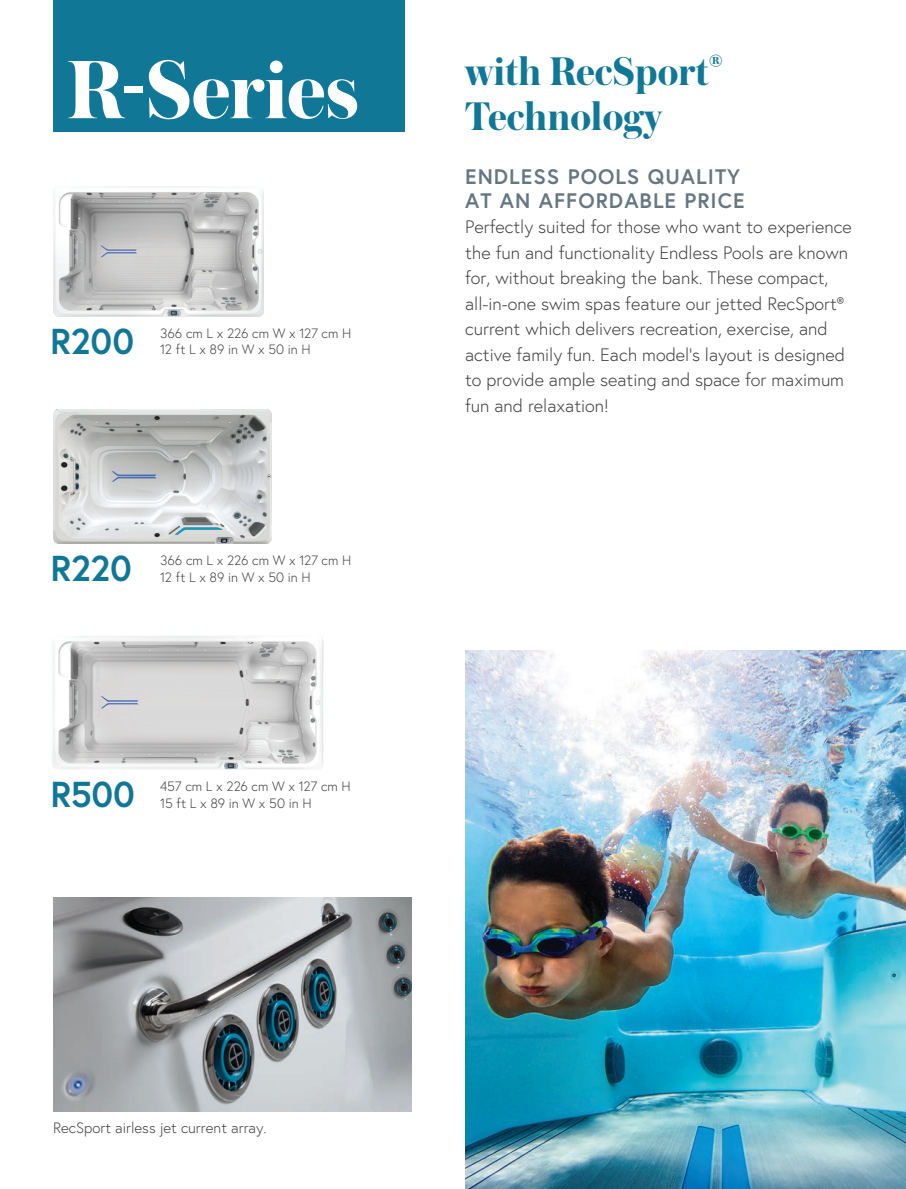
<style>
.page{position:relative;width:906px;height:1189px;background:#fff}
.page>*{position:absolute;margin:0;border:0;box-sizing:border-box;transform-origin:0 0}
.t1{font:700 42px/45px "Austin";color:#107796}
.t2{font:700 36px "Europa";letter-spacing:-.01em;color:#107796}
.t3{font:700 21px/24px "Europa";letter-spacing:.05em;color:#667683}
.t4{font:300 18px/25.5px "Europa";color:#3e3e3f}
.t5{font:300 15px "Europa";color:#3e3e3f}
.t6{font:300 13.5px/16.5px "Europa";letter-spacing:-.005em;color:#3e3e3f}
.s1{font-size:87px;color:#fff}
</style>
<div class="page">
<img style="left:53px;top:897px;width:358px;height:215px">
<img style="left:465px;top:650px;width:440px;height:539px">
<div style="left:53px;top:0;width:351px;height:132px;background:#107796"></div>
<img style="left:53px;top:187px;width:211px;height:129px">
<img style="left:53px;top:409px;width:218px;height:135px">
<img style="left:52px;top:636px;width:271px;height:134px">
<h1 class="t1" style="left:465px;top:47px;width:259px;text-indent:-398px"><span class="s1">R-Series</span> with RecSport<sup>®<br></sup>Technology</h1>
<p class="t3" style="left:465px;top:164px;width:281px">ENDLESS POOLS QUALITY<br>AT AN AFFORDABLE PRICE</p>
<p class="t4" style="left:465px;top:214px;width:388px">Perfectly suited for those who want to experience the fun and functionality Endless Pools are known for, without breaking the bank. These compact, all-in-one swim spas feature our jetted RecSport® current which delivers recreation, exercise, and active family fun. Each model's layout is designed to provide ample seating and space for maximum fun and relaxation!</p>
<p class="t6" style="left:160px;top:325px;width:193px">366 cm L x 226 cm W x 127 cm H<br>12 ft L x 89 in W x 50 in H</p>
<h2 class="t2" style="left:50px;top:318px;width:86px">R200</h2>
<h2 class="t2" style="left:50px;top:546px;width:83px">R220</h2>
<p class="t6" style="left:160px;top:552px;width:193px">366 cm L x 226 cm W x 127 cm H<br>12 ft L x 89 in W x 50 in H</p>
<h2 class="t2" style="left:50px;top:772px;width:86px">R500</h2>
<p class="t6" style="left:160px;top:778px;width:192px">457 cm L x 226 cm W x 127 cm H<br>15 ft L x 89 in W x 50 in H</p>
<p class="t5" style="left:53px;top:1119px;width:215px">RecSport airless jet current array.</p>
</div>
